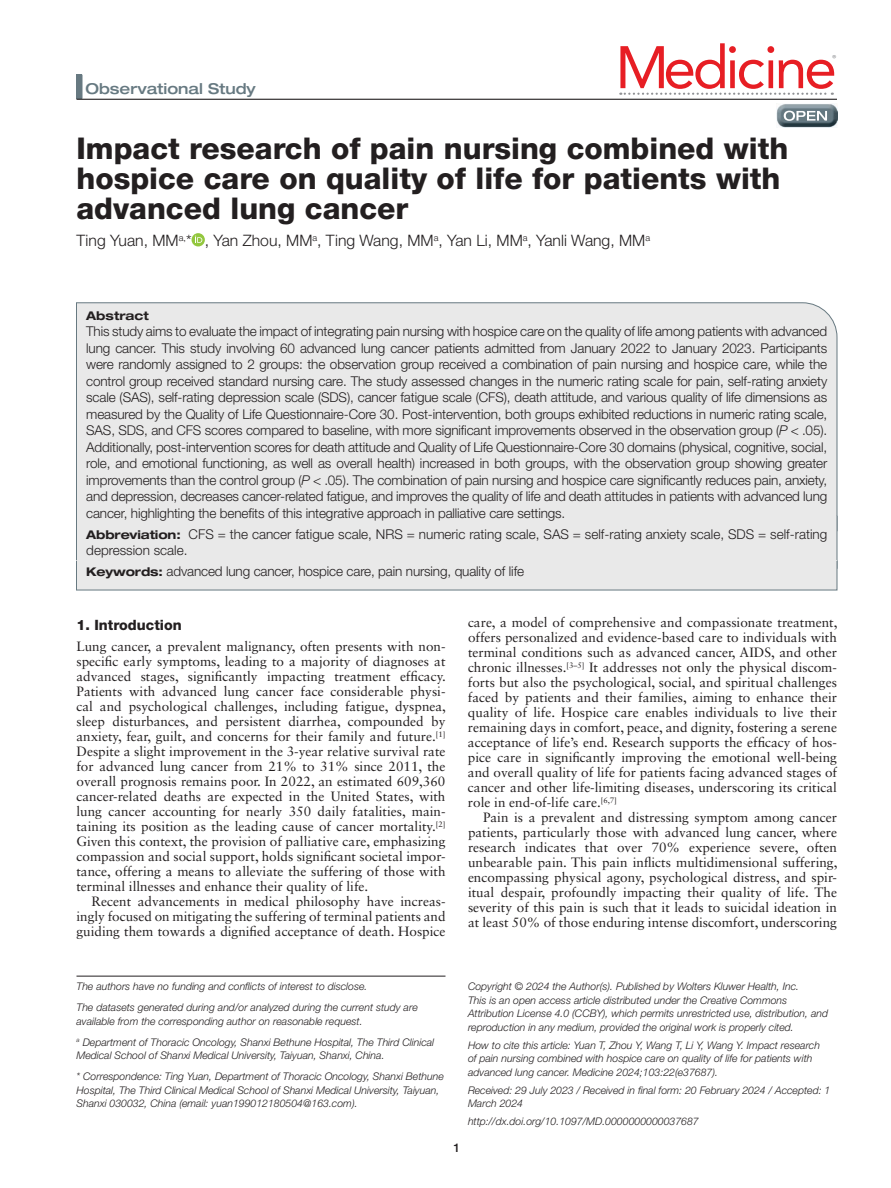
<style>
.page{position:relative;width:891px;height:1188px;background:#fff}
.page>*{position:absolute;margin:0;border:0;box-sizing:border-box;transform-origin:0 0}
.t1{font:59.4px "Avenir";letter-spacing:-.06em;color:#e71e24}
.t2{font:800 30px/30px "Helvetica Neue LT Std";color:#231f20}
.t3{font:300 15.75px "Helvetica Neue LT Std";color:#231f20}
.t4{font:500 expanded 15px "Helvetica Neue LT Std";color:#667981}
.t5{font:800 14.25px "Helvetica Neue LT Std";color:#231f20}
.t6{font:13.5px/15px "Sabon LT Std";color:#231f20;text-align:justify}
.t7{font:300 13.5px/16.5px "Helvetica Neue LT Std";letter-spacing:-.01em;color:#231f20;text-align:justify}
.t8{font:700 expanded 12px "Helvetica Neue LT Std";color:#231f20}
.t9{font:500 12px "Helvetica Neue LT Std";color:#231f20}
.t10{font:italic 300 10.5px/13.5px "Helvetica Neue LT Std";color:#231f20}
.t11{font:500 10.35px "Akzidenz Grotesk BE";color:#909295}
.s1{font-style:italic}
.s2{font-weight:700;font-stretch:expanded;font-size:12px}
</style>
<div class="page">
<div style="left:76px;top:74px;width:6px;height:25px;background:#677981"></div>
<hr style="left:76px;top:99px;width:761px;height:1px;background:#231f20">
<img style="left:776px;top:104px;width:61px;height:24px">
<svg style="left:784px;top:111px;width:43px;height:10px"></svg>
<svg style="left:620px;top:93px;width:213px;height:2px"></svg>
<div style="left:76px;top:302px;width:762px;height:230px;background:#e9e9e9"></div>
<div style="left:76px;top:516px;width:761px;height:54px;background:#e9e9e9"></div>
<div style="left:76px;top:561px;width:761px;height:29px;background:#e9e9e9"></div>
<svg style="left:192px;top:233px;width:13px;height:13px"></svg>
<svg style="left:195px;top:236px;width:7px;height:7px"></svg>
<hr style="left:76px;top:976px;width:370px;height:1px;background:#231f20">
<p class="t4" style="left:86px;top:80px;width:172px">Observational Study</p>
<h1 class="t1" style="left:615px;top:33px;width:223px">Medicine</h1>
<p class="t11" style="left:832px;top:52px;width:6px">®</p>
<h2 class="t2" style="left:76px;top:134px;width:713px">Impact research of pain nursing combined with hospice care on quality of life for patients with advanced lung cancer</h2>
<p class="t3" style="left:76px;top:231px;width:575px">Ting Yuan, MM<sup>a,</sup>* , Yan Zhou, MM<sup>a</sup>, Ting Wang, MM<sup>a</sup>, Yan Li, MM<sup>a</sup>, Yanli Wang, MM<sup>a</sup></p>
<p class="t8" style="left:86px;top:308px;width:64px">Abstract</p>
<p class="t7" style="left:86px;top:323px;width:743px">This study aims to evaluate the impact of integrating pain nursing with hospice care on the quality of life among patients with advanced lung cancer. This study involving 60 advanced lung cancer patients admitted from January 2022 to January 2023. Participants were randomly assigned to 2 groups: the observation group received a combination of pain nursing and hospice care, while the control group received standard nursing care. The study assessed changes in the numeric rating scale for pain, self-rating anxiety scale (SAS), self-rating depression scale (SDS), cancer fatigue scale (CFS), death attitude, and various quality of life dimensions as measured by the Quality of Life Questionnaire-Core 30. Post-intervention, both groups exhibited reductions in numeric rating scale, SAS, SDS, and CFS scores compared to baseline, with more significant improvements observed in the observation group (<span class="s1">P</span> &lt; .05).<br>Additionally, post-intervention scores for death attitude and Quality of Life Questionnaire-Core 30 domains (physical, cognitive, social, role, and emotional functioning, as well as overall health) increased in both groups, with the observation group showing greater improvements than the control group (<span class="s1">P</span> &lt; .05). The combination of pain nursing and hospice care significantly reduces pain, anxiety, and depression, decreases cancer-related fatigue, and improves the quality of life and death attitudes in patients with advanced lung cancer, highlighting the benefits of this integrative approach in palliative care settings.</p>
<p class="t7" style="left:86px;top:526px;width:743px"><span class="s2">Abbreviation:</span> CFS = the cancer fatigue scale, NRS = numeric rating scale, SAS = self-rating anxiety scale, SDS = self-rating depression scale.</p>
<p class="t7" style="left:86px;top:563px;width:439px"><span class="s2">Keywords:</span> advanced lung cancer, hospice care, pain nursing, quality of life</p>
<p class="t5" style="left:76px;top:617px;width:107px">1. Introduction</p>
<p class="t6" style="left:76px;top:639px;width:371px">Lung cancer, a prevalent malignancy, often presents with non&shy;specific early symptoms, leading to a majority of diagnoses at advanced stages, significantly impacting treatment efficacy.<br>Patients with advanced lung cancer face considerable physi&shy;cal and psychological challenges, including fatigue, dyspnea, sleep disturbances, and persistent diarrhea, compounded by anxiety, fear, guilt, and concerns for their family and future.<sup>[1] </sup>Despite a slight improvement in the 3-year relative survival rate for advanced lung cancer from 21% to 31% since 2011, the overall prognosis remains poor. In 2022, an estimated 609,360 cancer-related deaths are expected in the United States, with lung cancer accounting for nearly 350 daily fatalities, main&shy;taining its position as the leading cause of cancer mortality.<sup>[2] </sup>Given this context, the provision of palliative care, emphasizing compassion and social support, holds significant societal impor&shy;tance, offering a means to alleviate the suffering of those with terminal illnesses and enhance their quality of life.</p>
<p class="t6" style="left:77px;top:894px;width:371px;text-indent:15px">Recent advancements in medical philosophy have increas&shy;ingly focused on mitigating the suffering of terminal patients and guiding them towards a dignified acceptance of death. Hospice</p>
<p class="t6" style="left:468px;top:615px;width:371px">care, a model of comprehensive and compassionate treatment, offers personalized and evidence-based care to individuals with terminal conditions such as advanced cancer, AIDS, and other chronic illnesses.<sup>[3–5]</sup> It addresses not only the physical discom&shy;forts but also the psychological, social, and spiritual challenges faced by patients and their families, aiming to enhance their quality of life. Hospice care enables individuals to live their remaining days in comfort, peace, and dignity, fostering a serene acceptance of life’s end. Research supports the efficacy of hos&shy;pice care in significantly improving the emotional well-being and overall quality of life for patients facing advanced stages of cancer and other life-limiting diseases, underscoring its critical role in end-of-life care.<sup>[6,7]</sup></p>
<p class="t6" style="left:468px;top:810px;width:371px;text-indent:15px">Pain is a prevalent and distressing symptom among cancer patients, particularly those with advanced lung cancer, where research indicates that over 70% experience severe, often unbearable pain. This pain inflicts multidimensional suffering, encompassing physical agony, psychological distress, and spir&shy;itual despair, profoundly impacting their quality of life. The severity of this pain is such that it leads to suicidal ideation in at least 50% of those enduring intense discomfort, underscoring</p>
<p class="t10" style="left:76px;top:976px;width:343px;line-height:21px">The authors have no funding and conflicts of interest to disclose.<br>The datasets generated during and/or analyzed during the current study are</p>
<p class="t10" style="left:76px;top:1010px;width:359px;line-height:21px">available from the corresponding author on reasonable request.<br><sup>a</sup> Department of Thoracic Oncology, Shanxi Bethune Hospital, The Third Clinical</p>
<p class="t10" style="left:77px;top:1045px;width:369px;line-height:21px">Medical School of Shanxi Medical University, Taiyuan, Shanxi, China.<br>* Correspondence: Ting Yuan, Department of Thoracic Oncology, Shanxi Bethune</p>
<p class="t10" style="left:77px;top:1083px;width:364px">Hospital, The Third Clinical Medical School of Shanxi Medical University, Taiyuan,<br>Shanxi 030032, China (email: yuan199012180504@163.com).</p>
<p class="t9" style="left:453px;top:1140px;width:8px">1</p>
<p class="t10" style="left:468px;top:979px;width:362px">Copyright © 2024 the Author(s). Published by Wolters Kluwer Health, Inc.<br>This is an open access article distributed under the Creative Commons Attribution License 4.0 (CCBY), which permits unrestricted use, distribution, and reproduction in any medium, provided the original work is properly cited.</p>
<p class="t10" style="left:468px;top:1038px;width:354px">How to cite this article: Yuan T, Zhou Y, Wang T, Li Y, Wang Y. Impact research of pain nursing combined with hospice care on quality of life for patients with advanced lung cancer. Medicine 2024;103:22(e37687).</p>
<p class="t10" style="left:468px;top:1083px;width:364px">Received: 29 July 2023 / Received in final form: 20 February 2024 / Accepted: 1<br>March 2024</p>
<p class="t10" style="left:468px;top:1114px;width:232px">http://dx.doi.org/10.1097/MD.0000000000037687</p>
</div>
